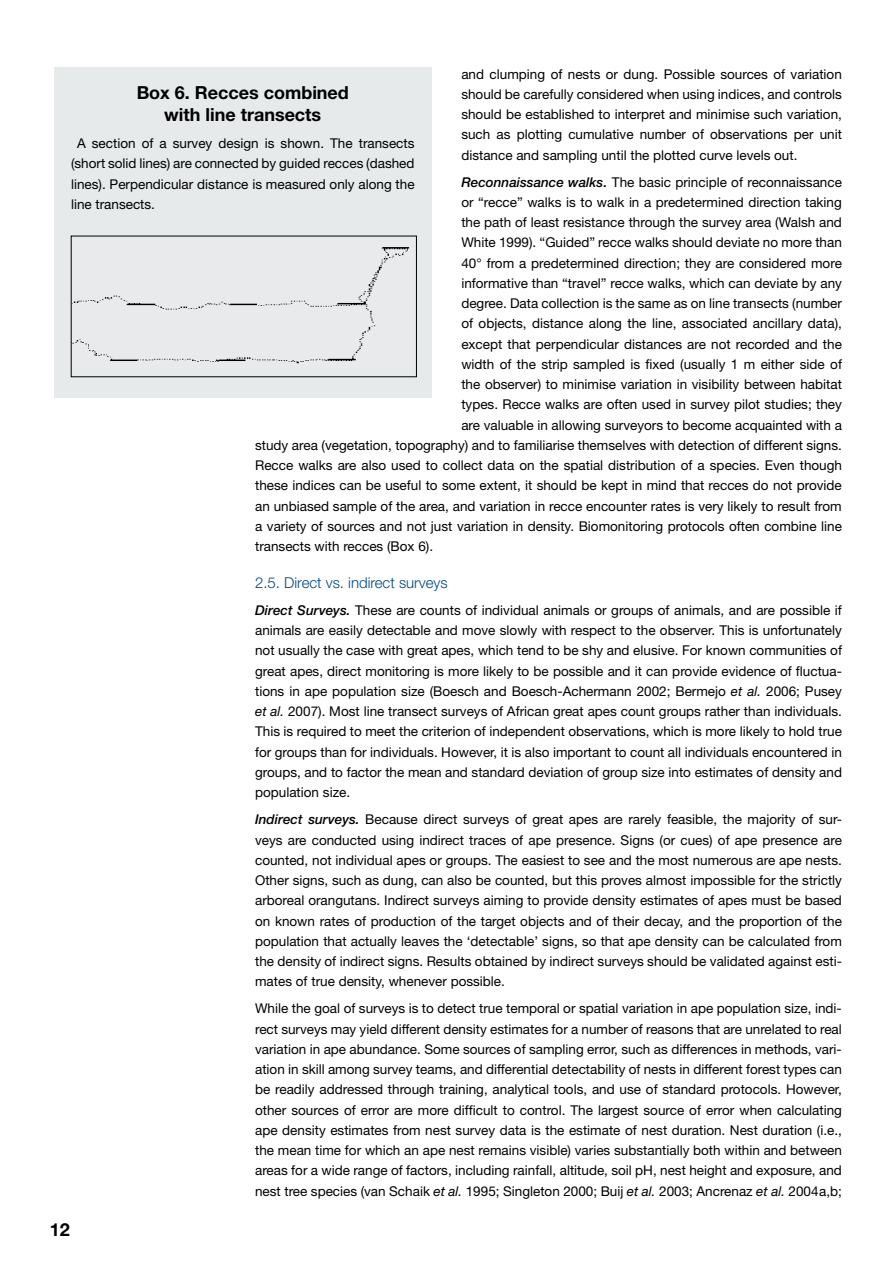
<style>
.page{position:relative;width:893px;height:1263px;background:#fff}
.page>*{position:absolute;margin:0;border:0;box-sizing:border-box;transform-origin:0 0}
.t1{font:700 18px/22.5px "Helvetica Neue";color:#000;text-align:center}
.t2{font:300 15px "Helvetica Neue";color:#004983}
.t3{font:13.5px/20.2px "Helvetica Neue";color:#000;text-align:justify}
.s1{font-weight:500;font-style:italic}
.s2{font-style:italic}
</style>
<div class="page">
<div style="left:54px;top:67px;width:378px;height:331px;background:#e7eaea"></div>
<img style="left:73px;top:247px;width:337px;height:117px">
<p class="t3" style="left:461px;top:64px;width:382px">and clumping of nests or dung. Possible sources of variation should be carefully considered when using indices, and controls should be established to interpret and minimise such variation, such as plotting cumulative number of observations per unit distance and sampling until the plotted curve levels out.</p>
<p class="t3" style="left:461px;top:172px;width:382px"><span class="s1">Reconnaissance walks.</span> The basic principle of reconnaissance</p>
<p class="t3" style="left:461px;top:192px;width:382px">or “recce” walks is to walk in a predetermined direction taking</p>
<p class="t3" style="left:461px;top:212px;width:382px">the path of least resistance through the survey area (Walsh and</p>
<p class="t3" style="left:461px;top:232px;width:382px">White 1999). “Guided” recce walks should deviate no more than</p>
<p class="t3" style="left:461px;top:253px;width:382px">40° from a predetermined direction; they are considered more</p>
<p class="t3" style="left:461px;top:273px;width:382px">informative than “travel” recce walks, which can deviate by any</p>
<p class="t3" style="left:461px;top:293px;width:382px">degree. Data collection is the same as on line transects (number</p>
<p class="t3" style="left:461px;top:313px;width:382px">of objects, distance along the line, associated ancillary data),</p>
<p class="t3" style="left:461px;top:334px;width:382px">except that perpendicular distances are not recorded and the</p>
<p class="t3" style="left:461px;top:354px;width:382px">width of the strip sampled is fixed (usually 1 m either side of</p>
<p class="t3" style="left:461px;top:374px;width:382px">the observer) to minimise variation in visibility between habitat</p>
<p class="t3" style="left:461px;top:394px;width:382px">types. Recce walks are often used in survey pilot studies; they</p>
<p class="t3" style="left:461px;top:415px;width:382px">are valuable in allowing surveyors to become acquainted with a</p>
<p class="t3" style="left:255px;top:435px;width:588px">study area (vegetation, topography) and to familiarise themselves with detection of different signs.</p>
<p class="t3" style="left:255px;top:455px;width:588px">Recce walks are also used to collect data on the spatial distribution of a species. Even though</p>
<p class="t3" style="left:255px;top:475px;width:588px">these indices can be useful to some extent, it should be kept in mind that recces do not provide</p>
<p class="t3" style="left:255px;top:496px;width:588px">an unbiased sample of the area, and variation in recce encounter rates is very likely to result from</p>
<p class="t3" style="left:255px;top:516px;width:588px">a variety of sources and not just variation in density. Biomonitoring protocols often combine line</p>
<p class="t3" style="left:255px;top:536px;width:179px">transects with recces (Box 6).</p>
<p class="t2" style="left:255px;top:573px;width:194px">2.5. Direct vs. indirect surveys</p>
<p class="t3" style="left:255px;top:600px;width:588px"><span class="s1">Direct Surveys.</span> These are counts of individual animals or groups of animals, and are possible if animals are easily detectable and move slowly with respect to the observer. This is unfortunately not usually the case with great apes, which tend to be shy and elusive. For known communities of great apes, direct monitoring is more likely to be possible and it can provide evidence of fluctua&shy;tions in ape population size (Boesch and Boesch-Achermann 2002; Bermejo <span class="s2">et al.</span> 2006; Pusey <span class="s2">et al.</span> 2007). Most line transect surveys of African great apes count groups rather than individuals.<br>This is required to meet the criterion of independent observations, which is more likely to hold true for groups than for individuals. However, it is also important to count all individuals encountered in groups, and to factor the mean and standard deviation of group size into estimates of density and population size.</p>
<p class="t3" style="left:255px;top:809px;width:588px"><span class="s1">Indirect surveys.</span> Because direct surveys of great apes are rarely feasible, the majority of sur&shy;veys are conducted using indirect traces of ape presence. Signs (or cues) of ape presence are counted, not individual apes or groups. The easiest to see and the most numerous are ape nests.<br>Other signs, such as dung, can also be counted, but this proves almost impossible for the strictly arboreal orangutans. Indirect surveys aiming to provide density estimates of apes must be based on known rates of production of the target objects and of their decay, and the proportion of the population that actually leaves the ‘detectable’ signs, so that ape density can be calculated from the density of indirect signs. Results obtained by indirect surveys should be validated against esti&shy;mates of true density, whenever possible.</p>
<p class="t3" style="left:255px;top:998px;width:588px">While the goal of surveys is to detect true temporal or spatial variation in ape population size, indi&shy;rect surveys may yield different density estimates for a number of reasons that are unrelated to real variation in ape abundance. Some sources of sampling error, such as differences in methods, vari&shy;ation in skill among survey teams, and differential detectability of nests in different forest types can be readily addressed through training, analytical tools, and use of standard protocols. However, other sources of error are more difficult to control. The largest source of error when calculating ape density estimates from nest survey data is the estimate of nest duration. Nest duration (i.e., the mean time for which an ape nest remains visible) varies substantially both within and between areas for a wide range of factors, including rainfall, altitude, soil pH, nest height and exposure, and nest tree species (van Schaik <span class="s2">et al.</span> 1995; Singleton 2000; Buij <span class="s2">et al.</span> 2003; Ancrenaz <span class="s2">et al.</span> 2004a,b;</p>
<h1 class="t1" style="left:137px;top:81px;width:214px">Box 6. Recces combined with line transects</h1>
<p class="t3" style="left:71px;top:133px;width:345px;text-indent:6px">A section of a survey design is shown. The transects (short solid lines) are connected by guided recces (dashed lines). Perpendicular distance is measured only along the line transects.</p>
<h1 class="t1" style="left:50px;top:1218px;width:22px">12</h1>
</div>
